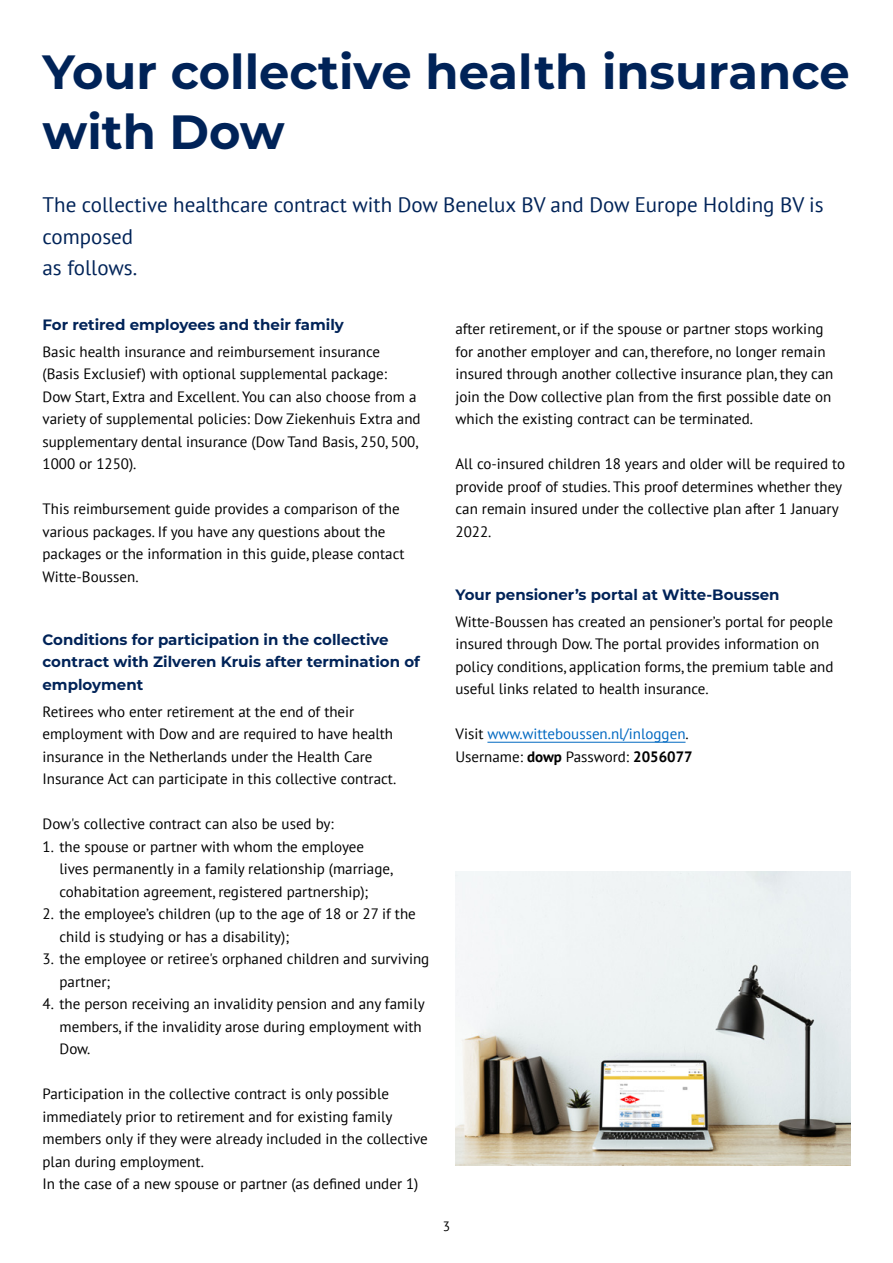
<style>
.page{position:relative;width:893px;height:1263px;background:#fff}
.page>*{position:absolute;margin:0;border:0;box-sizing:border-box;transform-origin:0 0}
.Kop_titel{font:700 48px/60px "Montserrat";color:#002358}
.Intro{font:21px/31.5px "PT Sans";color:#002358}
.Brood{font:15px/22.5px "PT Sans";color:#000}
.Alinea_kop_10_pt{font:700 15px/22.5px "Montserrat";color:#002358}
.Brood-2{font:15px/22.5px "PT Sans";color:#0068c1}
.t1{font:13.5px "PT Sans";color:#000}
.s1{color:#000}
.s2{font-weight:700;color:#000}
</style>
<div class="page">
<hr style="left:487px;top:742px;width:198px;height:1px;background:#0068c1">
<img style="left:455px;top:872px;width:395px;height:294px">
<h1 class="Kop_titel" style="left:43px;top:40px;width:809px">Your collective health insurance with Dow</h1>
<h2 class="Intro" style="left:43px;top:188px;width:783px">The collective healthcare contract with Dow Benelux BV and Dow Europe Holding BV is composed<br>as follows.</h2>
<h3 class="Alinea_kop_10_pt" style="left:43px;top:312px;width:303px">For retired employees and their family</h3>
<p class="Brood" style="left:43px;top:340px;width:380px">Basic health insurance and reimbursement insurance (Basis Exclusief) with optional supplemental package:<br>Dow Start, Extra and Excellent. You can also choose from a variety of supplemental policies: Dow Ziekenhuis Extra and supplementary dental insurance (Dow Tand Basis, 250, 500, 1000 or 1250).</p>
<p class="Brood" style="left:43px;top:497px;width:363px">This reimbursement guide provides a comparison of the various packages. If you have any questions about the packages or the information in this guide, please contact Witte-Boussen.</p>
<h3 class="Alinea_kop_10_pt" style="left:43px;top:627px;width:379px">Conditions for participation in the collective contract with Zilveren Kruis after termination of employment</h3>
<p class="Brood" style="left:43px;top:700px;width:355px">Retirees who enter retirement at the end of their employment with Dow and are required to have health insurance in the Netherlands under the Health Care Insurance Act can participate in this collective contract.</p>
<p class="Brood" style="left:43px;top:812px;width:293px">Dow's collective contract can also be used by:</p>
<p class="Brood" style="left:60px;top:835px;width:335px;text-indent:-17px">1. the spouse or partner with whom the employee lives permanently in a family relationship (marriage, cohabitation agreement, registered partnership);</p>
<p class="Brood" style="left:60px;top:902px;width:358px;text-indent:-17px">2. the employee’s children (up to the age of 18 or 27 if the child is studying or has a disability);</p>
<p class="Brood" style="left:60px;top:947px;width:371px;text-indent:-17px">3. the employee or retiree's orphaned children and surviving partner;</p>
<p class="Brood" style="left:60px;top:992px;width:367px;text-indent:-17px">4. the person receiving an invalidity pension and any family members, if the invalidity arose during employment with<br>Dow.</p>
<p class="Brood" style="left:43px;top:1082px;width:387px">Participation in the collective contract is only possible immediately prior to retirement and for existing family members only if they were already included in the collective plan during employment.</p>
<p class="Brood" style="left:43px;top:1172px;width:377px">In the case of a new spouse or partner (as defined under 1)</p>
<p class="Brood" style="left:455px;top:317px;width:379px">after retirement, or if the spouse or partner stops working for another employer and can, therefore, no longer remain insured through another collective insurance plan, they can join the Dow collective plan from the first possible date on which the existing contract can be terminated.</p>
<p class="Brood" style="left:455px;top:452px;width:391px">All co-insured children 18 years and older will be required to provide proof of studies. This proof determines whether they can remain insured under the collective plan after 1 January 2022.</p>
<h3 class="Alinea_kop_10_pt" style="left:455px;top:582px;width:326px">Your pensioner’s portal at Witte-Boussen</h3>
<p class="Brood" style="left:455px;top:610px;width:379px">Witte-Boussen has created an pensioner’s portal for people insured through Dow. The portal provides information on policy conditions, application forms, the premium table and useful links related to health insurance.</p>
<p class="Brood-2" style="left:455px;top:722px;width:239px"><span class="s1">Visit</span> www.witteboussen.nl/inloggen<span class="s1">.<br>Username:</span> <span class="s2">dowp</span> <span class="s1">Password:</span> <span class="s2">2056077</span></p>
<p class="t1" style="left:443px;top:1217px;width:9px">3</p>
</div>
